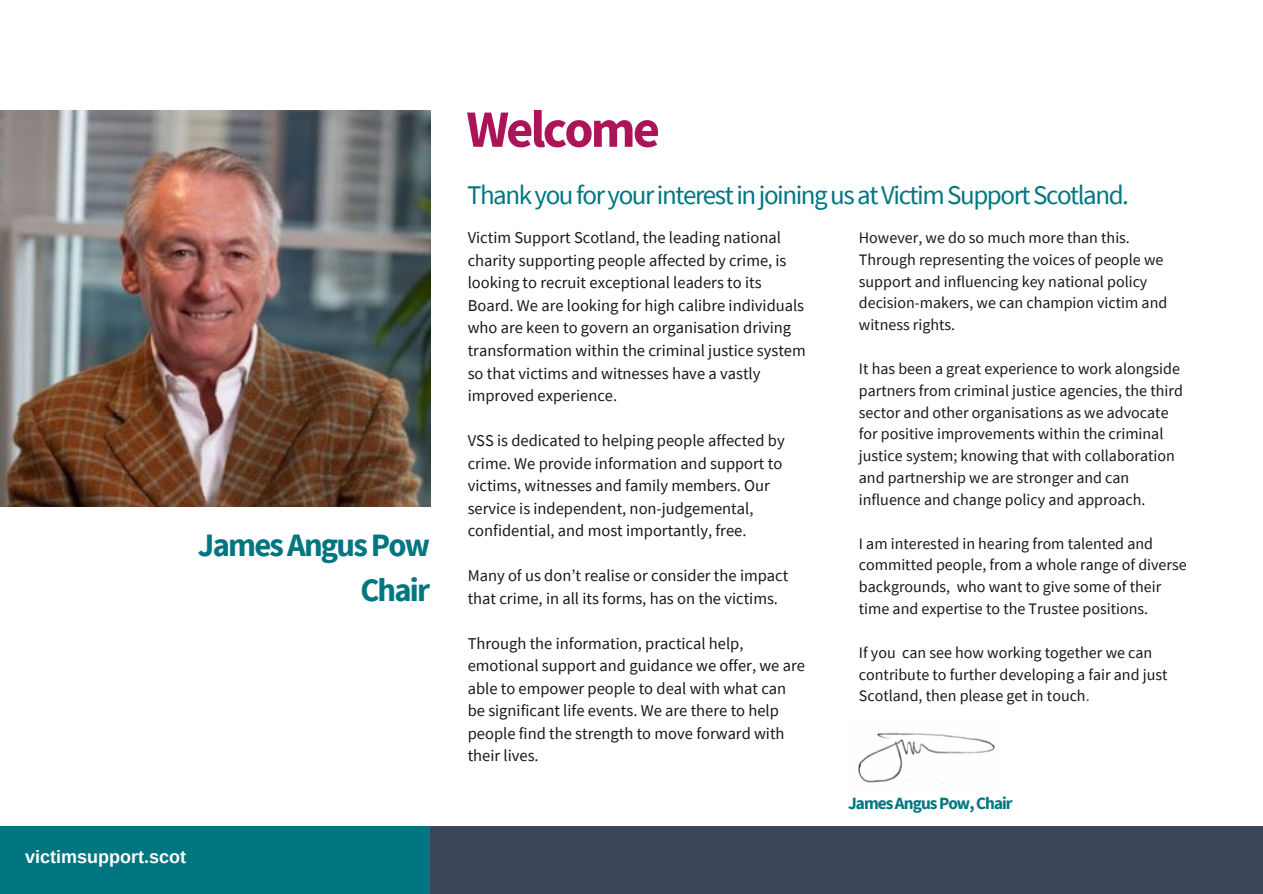
<style>
.page{position:relative;width:1263px;height:894px;background:#fff}
.page>*{position:absolute;margin:0;border:0;box-sizing:border-box;transform-origin:0 0}
.t1{font:700 52.5px "Source Sans Pro";letter-spacing:-.055em;color:#ac145a}
.t2{font:700 32.7px/45px "Source Sans Pro";letter-spacing:-.055em;color:#007681;text-align:right}
.t3{font:27px "Source Sans Pro";letter-spacing:-.055em;color:#007681}
.t4{font:700 18px "Arimo";color:#fff}
.t5{font:700 17.25px "Source Sans Pro";letter-spacing:-.055em;color:#007681}
.t6{font:16.5px/22.5px "Source Sans Pro";color:#1a171b}
.t7{font:16.05px/21.8px "Source Sans Pro";color:#1a171b}
.s1{color:#007681}
</style>
<div class="page">
<img style="left:0;top:110px;width:430px;height:396px">
<div style="left:0;top:825px;width:448px;height:68px;background:#007681"></div>
<div style="left:430px;top:825px;width:833px;height:68px;background:#3b4559"></div>
<img style="left:858px;top:732px;width:138px;height:53px">
<h1 class="t2" style="left:198px;top:521px;width:234px">JamesAngusPow<br>Chair</h1>
<h3 class="t4" style="left:25px;top:846px;width:162px">victimsupport.scot</h3>
<h2 class="t1" style="left:466px;top:95px;width:195px">Welcome</h2>
<h5 class="t3" style="left:467px;top:177px;width:663px">ThankyouforyourinterestinjoiningusatVictimSupportScotland.</h5>
<h5 class="t6" style="left:468px;top:226px;width:340px">Victim Support Scotland, the leading national charity supporting people affected by crime, is looking to recruit exceptional leaders to its Board. We are looking for high calibre individuals who are keen to govern an organisation driving transformation within the criminal justice system so that victims and witnesses have a vastly improved experience.</h5>
<h5 class="t6" style="left:468px;top:429px;width:318px">VSS is dedicated to helping people affected by crime. We provide information and support to victims, witnesses and family members. Our service is independent, non-judgemental, confidential, and most importantly, free.</h5>
<h5 class="t6" style="left:468px;top:564px;width:322px">Many of us don’t realise or consider the impact that crime, in all its forms, has on the victims.</h5>
<p class="t6" style="left:468px;top:631px;width:339px">Through the information, practical help, emotional support and guidance we offer, we are able to empower people to deal with what can be significant life events. We are there to help people find the strength to move forward with their lives.</p>
<p class="t7" style="left:859px;top:226px;width:310px">However, we do so much more than this.<br>Through representing the voices of people we support and influencing key national policy decision-makers, we can champion victim and witness rights.</p>
<p class="t7" style="left:859px;top:357px;width:325px">It has been a great experience to work alongside partners from criminal justice agencies, the third sector and other organisations as we advocate for positive improvements within the criminal justice system; knowing that with collaboration and partnership we are stronger and can influence and change policy and approach.</p>
<p class="t7" style="left:859px;top:532px;width:329px">I am interested in hearing from talented and committed people, from a whole range of diverse backgrounds, who want to give some of their time and expertise to the Trustee positions.</p>
<p class="t7" style="left:859px;top:641px;width:310px">If you can see how working together we can contribute to further developing a fair and just<br>Scotland, then please get in touch<span class="s1">.</span></p>
<h4 class="t5" style="left:848px;top:792px;width:166px">JamesAngusPow,Chair</h4>
</div>
